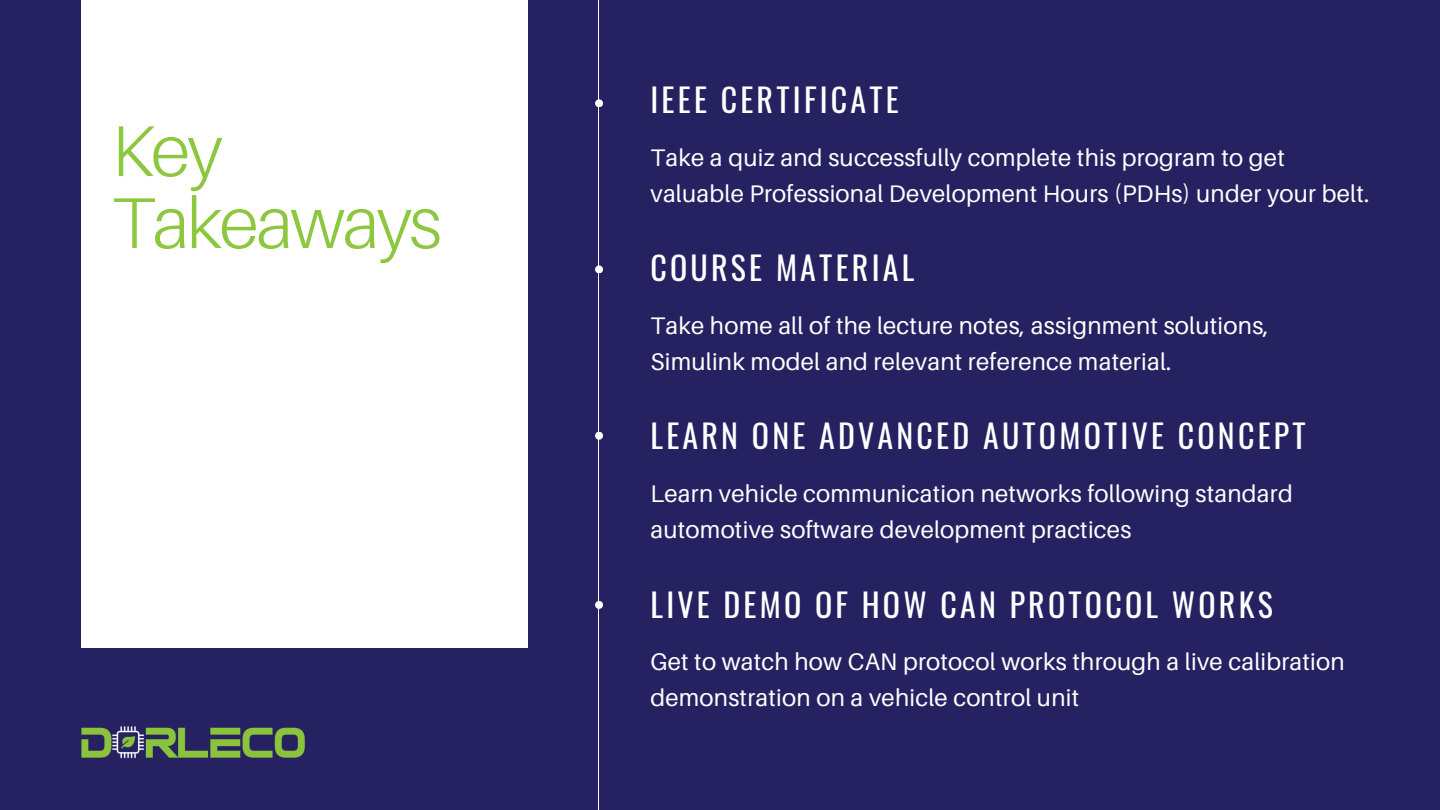
<style>
.page{position:relative;width:1440px;height:810px;background:#262262}
.page>*{position:absolute;margin:0;border:0;box-sizing:border-box;transform-origin:0 0}
.t1{font:300 72px/72px "Aileron";letter-spacing:-.04em;color:#8dc63f}
.t2{font:32px "Oswald";letter-spacing:.1em;color:#fff}
.t3{font:24px/36px "Aileron";letter-spacing:.01em;color:#fff}
</style>
<div class="page">
<div style="left:81px;top:0;width:447px;height:648px;background:#fff"></div>
<hr style="left:599px;top:0;width:1px;height:810px;background:#fff">
<div style="left:595px;top:99px;width:8px;height:8px;background:#fff;border-radius:50%"></div>
<div style="left:595px;top:265px;width:8px;height:8px;background:#fff;border-radius:50%"></div>
<div style="left:595px;top:432px;width:8px;height:8px;background:#fff;border-radius:50%"></div>
<div style="left:595px;top:601px;width:8px;height:8px;background:#fff;border-radius:50%"></div>
<img style="left:81px;top:726px;width:224px;height:33px">
<p class="t1" style="left:112px;top:113px;width:332px">Key<br>Takeaways</p>
<h1 class="t2" style="left:650px;top:75px;width:250px">IEEE CERTIFICATE</h1>
<p class="t3" style="left:650px;top:139px;width:720px">Take a quiz and successfully complete this program to get valuable Professional Development Hours (PDHs) under your belt.</p>
<p class="t2" style="left:650px;top:243px;width:266px">COURSE MATERIAL</p>
<h2 class="t3" style="left:650px;top:307px;width:620px">Take home all of the lecture notes, assignment solutions,<br>Simulink model and relevant reference material.</h2>
<p class="t2" style="left:650px;top:411px;width:657px">LEARN ONE ADVANCED AUTOMOTIVE CONCEPT</p>
<h2 class="t3" style="left:650px;top:475px;width:644px">Learn vehicle communication networks following standard automotive software development practices</h2>
<p class="t2" style="left:650px;top:580px;width:624px">LIVE DEMO OF HOW CAN PROTOCOL WORKS</p>
<h2 class="t3" style="left:650px;top:644px;width:696px">Get to watch how CAN protocol works through a live calibration demonstration on a vehicle control unit</h2>
</div>
